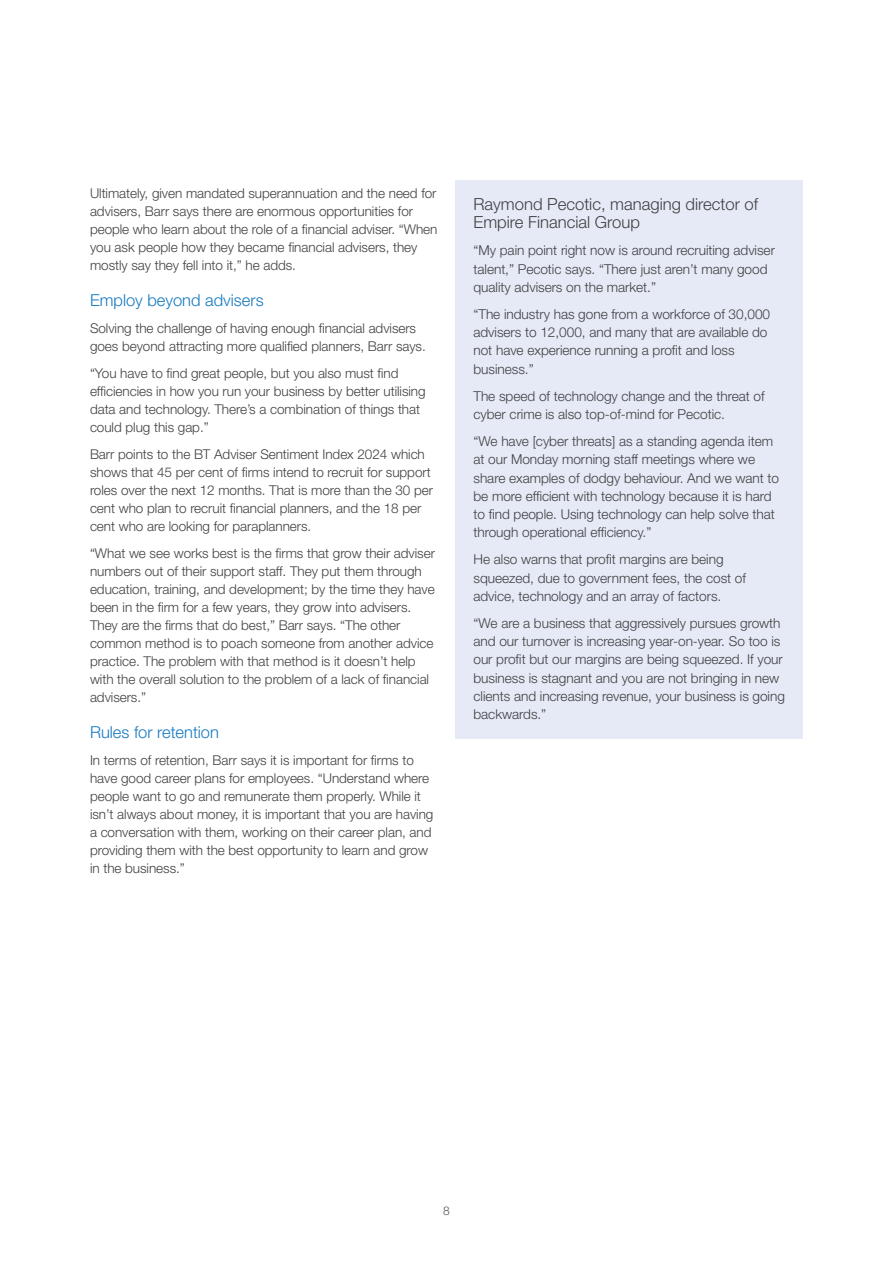
<style>
.page{position:relative;width:893px;height:1263px;background:#fff}
.page>*{position:absolute;margin:0;border:0;box-sizing:border-box;transform-origin:0 0}
.t1{font:300 16.65px/18.1px "Helvetica Neue LT Std";color:#414042}
.t2{font:300 16.5px "Helvetica Neue LT Std";color:#177ac0}
.t3{font:300 13.65px/18.1px "Helvetica Neue LT Std";letter-spacing:-.005em;color:#414042}
.t4{font:300 13.5px/18px "Helvetica Neue LT Std";letter-spacing:-.005em;color:#414042}
.t5{font:300 12px "Helvetica Neue LT Std";color:#58595b}
</style>
<div class="page">
<div style="left:455px;top:180px;width:348px;height:558px;background:#e5eaf6"></div>
<p class="t4" style="left:90px;top:184px;width:349px">Ultimately, given mandated superannuation and the need for advisers, Barr says there are enormous opportunities for people who learn about the role of a financial adviser. “When you ask people how they became financial advisers, they mostly say they fell into it,” he adds.</p>
<p class="t2" style="left:90px;top:290px;width:175px">Employ beyond advisers</p>
<p class="t4" style="left:90px;top:319px;width:337px">Solving the challenge of having enough financial advisers goes beyond attracting more qualified planners, Barr says.</p>
<p class="t4" style="left:90px;top:364px;width:337px">“You have to find great people, but you also must find efficiencies in how you run your business by better utilising data and technology. There’s a combination of things that could plug this gap.”</p>
<p class="t4" style="left:90px;top:445px;width:345px">Barr points to the BT Adviser Sentiment Index 2024 which shows that 45 per cent of firms intend to recruit for support roles over the next 12 months. That is more than the 30 per cent who plan to recruit financial planners, and the 18 per cent who are looking for paraplanners.</p>
<p class="t4" style="left:90px;top:544px;width:346px">“What we see works best is the firms that grow their adviser numbers out of their support staff. They put them through education, training, and development; by the time they have been in the firm for a few years, they grow into advisers.<br>They are the firms that do best,” Barr says. “The other common method is to poach someone from another advice practice. The problem with that method is it doesn’t help with the overall solution to the problem of a lack of financial advisers.”</p>
<p class="t2" style="left:90px;top:722px;width:130px">Rules for retention</p>
<p class="t4" style="left:90px;top:751px;width:345px">In terms of retention, Barr says it is important for firms to have good career plans for employees. “Understand where people want to go and remunerate them properly. While it isn’t always about money, it is important that you are having a conversation with them, working on their career plan, and providing them with the best opportunity to learn and grow in the business.”</p>
<p class="t1" style="left:473px;top:195px;width:286px">Raymond Pecotic, managing director of<br>Empire Financial Group</p>
<p class="t3" style="left:473px;top:241px;width:303px">“My pain point right now is around recruiting adviser talent,” Pecotic says. “There just aren’t many good quality advisers on the market.”</p>
<p class="t3" style="left:473px;top:305px;width:298px">“The industry has gone from a workforce of 30,000 advisers to 12,000, and many that are available do not have experience running a profit and loss business.”</p>
<p class="t3" style="left:473px;top:387px;width:293px">The speed of technology change and the threat of cyber crime is also top-of-mind for Pecotic.</p>
<p class="t3" style="left:473px;top:432px;width:307px">“We have [cyber threats] as a standing agenda item at our Monday morning staff meetings where we share examples of dodgy behaviour. And we want to be more efficient with technology because it is hard to find people. Using technology can help solve that through operational efficiency.”</p>
<p class="t3" style="left:473px;top:550px;width:274px">He also warns that profit margins are being squeezed, due to government fees, the cost of advice, technology and an array of factors.</p>
<p class="t3" style="left:473px;top:614px;width:313px">“We are a business that aggressively pursues growth and our turnover is increasing year-on-year. So too is our profit but our margins are being squeezed. If your business is stagnant and you are not bringing in new clients and increasing revenue, your business is going backwards.”</p>
<p class="t5" style="left:443px;top:1203px;width:8px">8</p>
</div>
